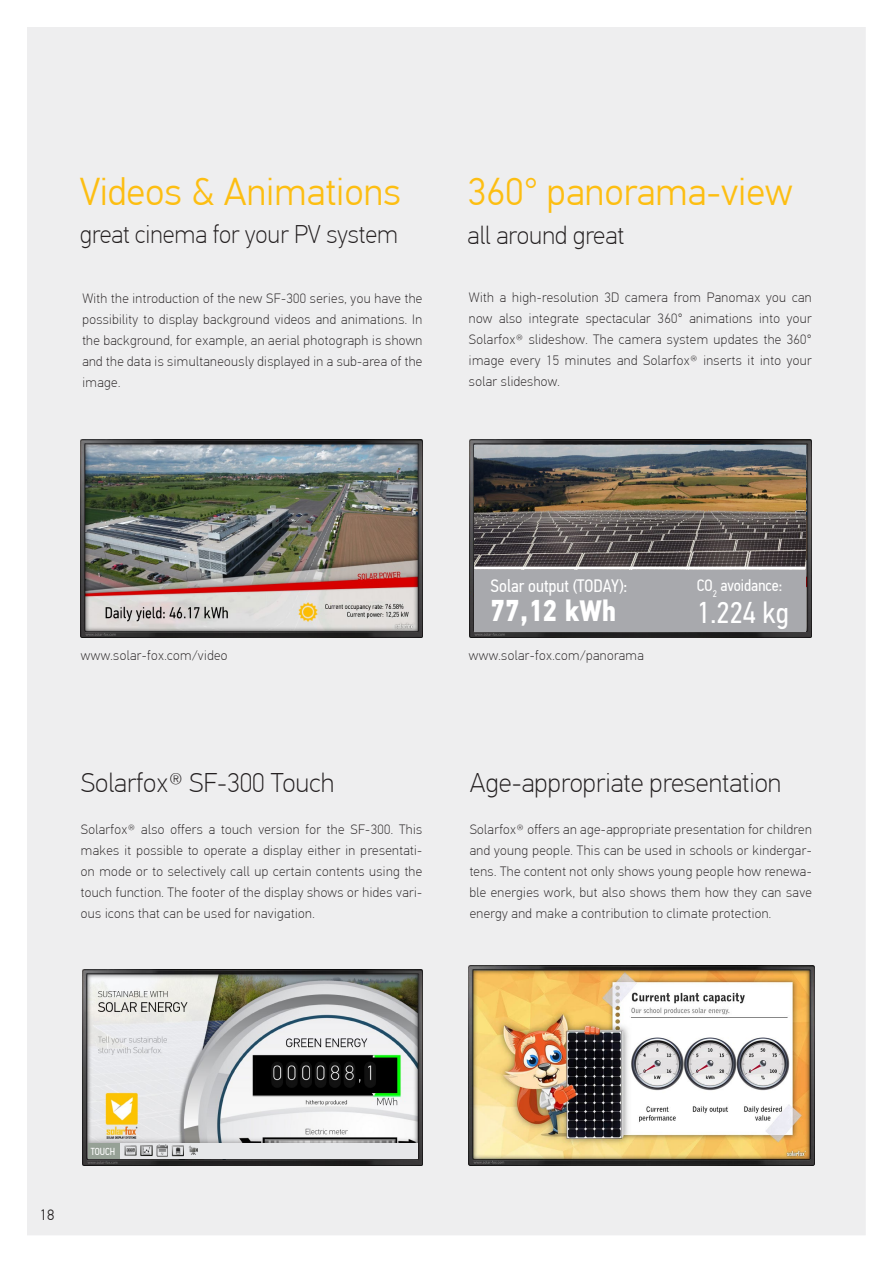
<style>
.page{position:relative;width:893px;height:1263px;background:#fff}
.page>*{position:absolute;margin:0;border:0;box-sizing:border-box;transform-origin:0 0}
.t1{font:300 38.7px "PF Din Text Pro";color:#fdbe12}
.t2{font:700 30px "PF Din Text Cond Pro";color:#fff}
.t3{font:30px "PF Din Text Cond Pro";color:#fff}
.t4{font:100 27px "PF Din Text Pro";color:#231f20}
.t5{font:100 25.5px "PF Din Text Pro";color:#231f20}
.t6{font:18px "PF Din Text Cond Pro";color:#fff}
.t7{font:16.5px "PF Din Text Cond Pro";color:#fff}
.t8{font:300 15px "PF Din Text Pro";color:#231f20}
.t9{font:100 13.5px/21px "PF Din Text Pro";letter-spacing:.03em;color:#231f20;text-align:justify}
.t10{font:10.2px "PF Din Text Cond Pro";color:#fff}
</style>
<div class="page">
<div style="left:27px;top:27px;width:839px;height:1208px;background:#eeeeef"></div>
<img style="left:83px;top:969px;width:339px;height:197px">
<img style="left:81px;top:440px;width:341px;height:197px">
<img style="left:469px;top:965px;width:346px;height:200px">
<div style="left:83px;top:1137px;width:340px;height:27px;background:#231f20;opacity:.4"></div>
<div style="left:88px;top:1143px;width:329px;height:15px;background:#e6e7e9"></div>
<img style="left:124px;top:1144px;width:44px;height:13px">
<img style="left:171px;top:1145px;width:13px;height:12px">
<img style="left:188px;top:1145px;width:10px;height:10px">
<img style="left:470px;top:440px;width:341px;height:197px">
<div style="left:474px;top:569px;width:331px;height:62px;background:#a8a9ad"></div>
<img style="left:474px;top:445px;width:331px;height:122px">
<hr style="left:474px;top:567px;width:331px;height:3px;background:#fff">
<div style="left:88px;top:1143px;width:32px;height:15px;background:#96a196"></div>
<h1 class="t1" style="left:80px;top:169px;width:323px">Videos &amp; Animations</h1>
<h3 class="t5" style="left:80px;top:220px;width:320px">great cinema for your PV system</h3>
<p class="t9" style="left:82px;top:288px;width:341px">With the introduction of the new SF-300 series, you have the possibility to display background videos and animations. In the background, for example, an aerial photograph is shown and the data is simultaneously displayed in a sub-area of the image.</p>
<h1 class="t1" style="left:468px;top:170px;width:327px">360° panorama-view</h1>
<h3 class="t5" style="left:468px;top:220px;width:158px">all around great</h3>
<p class="t9" style="left:469px;top:287px;width:344px">With a high-resolution 3D camera from Panomax you can now also integrate spectacular 360° animations into your Solarfox® slideshow. The camera system updates the 360° image every 15 minutes and Solarfox® inserts it into your solar slideshow.</p>
<h3 class="t6" style="left:491px;top:575px;width:138px">Solar output (TODAY):</h3>
<h2 class="t2" style="left:491px;top:592px;width:127px">77,12 kWh</h2>
<p class="t7" style="left:697px;top:576px;width:87px">CO<sub>2</sub> avoidance:</p>
<h2 class="t3" style="left:697px;top:595px;width:94px">1.224 kg</h2>
<p class="t9" style="left:81px;top:645px;width:148px">www.solar-fox.com/video</p>
<p class="t9" style="left:469px;top:645px;width:176px">www.solar-fox.com/panorama</p>
<h3 class="t4" style="left:81px;top:767px;width:255px">Solarfox® SF-300 Touch</h3>
<p class="t9" style="left:81px;top:819px;width:343px">Solarfox® also offers a touch version for the SF-300. This makes it possible to operate a display either in presentati&shy;on mode or to selectively call up certain contents using the touch function. The footer of the display shows or hides vari&shy;ous icons that can be used for navigation.</p>
<h3 class="t4" style="left:470px;top:767px;width:313px">Age-appropriate presentation</h3>
<p class="t9" style="left:470px;top:819px;width:344px">Solarfox® offers an age-appropriate presentation for children and young people. This can be used in schools or kindergar&shy;tens. The content not only shows young people how renewa&shy;ble energies work, but also shows them how they can save energy and make a contribution to climate protection.</p>
<p class="t8" style="left:40px;top:1206px;width:16px">18</p>
<p class="t10" style="left:91px;top:1145px;width:26px">TOUCH</p>
</div>
